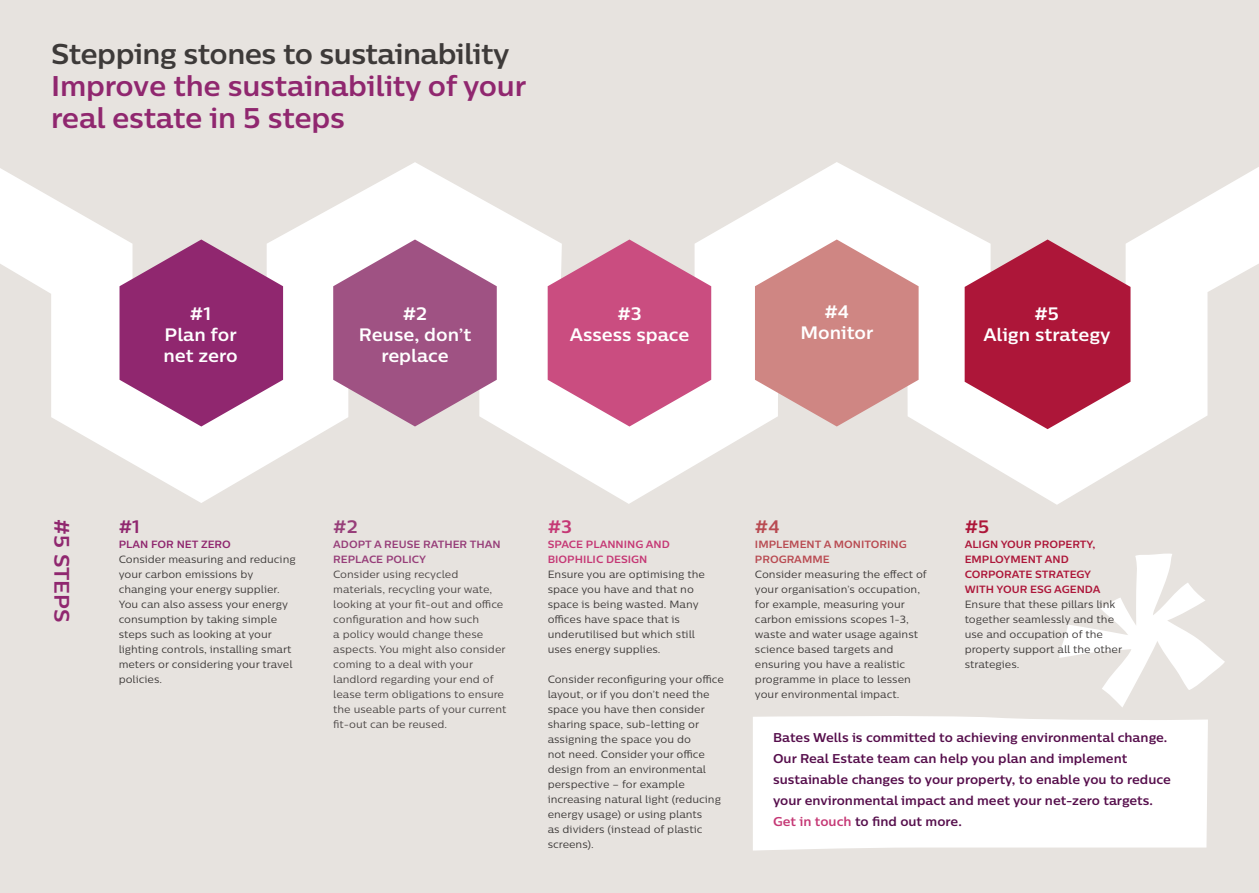
<style>
.page{position:relative;width:1259px;height:893px;background:#e7e3df}
.page>*{position:absolute;margin:0;border:0;box-sizing:border-box;transform-origin:0 0}
.t1{font:700 28.5px/31.5px "Centrale Sans";letter-spacing:-.01em;color:#90276f}
.t2{font:700 28.5px "Centrale Sans";letter-spacing:-.02em;color:#3d3a39}
.t3{font:700 21px "Centrale Sans";color:#90276f}
.t4{font:700 18px/21px "Centrale Sans";color:#fff;text-align:center}
.t5{font:700 18px "Centrale Sans";color:#90276f}
.t6{font:700 18px "Centrale Sans";color:#973e79}
.t7{font:700 18px "Centrale Sans";color:#c53875}
.t8{font:700 18px "Centrale Sans";color:#b94b52}
.t9{font:700 18px "Centrale Sans";color:#ad1639}
.t10{font:700 12.75px/21px "Centrale Sans";color:#560e4c}
.t11{font:10.5px/15px "Centrale Sans";color:#3d3a39}
.t12{font:10.5px/15px "Centrale Sans";color:#4b4645}
.t13{font:700 10.5px/15px "Centrale Sans";color:#ad1639}
.t14{font:700 10.5px/15px "Centrale Sans";color:#973e79}
.t15{font:700 10.5px/15px "Centrale Sans";color:#c53875}
.t16{font:700 10.5px/15px "Centrale Sans";color:#b94b52}
.t17{font:700 10.5px "Centrale Sans";color:#90276f}
.s1{color:#c53875}
</style>
<div class="page">
<svg style="left:1059px;top:553px;width:166px;height:154px"></svg>
<svg style="left:0;top:162px;width:1259px;height:343px"></svg>
<svg style="left:547px;top:239px;width:164px;height:187px;background:#d5779d"></svg>
<svg style="left:333px;top:239px;width:164px;height:187px;background:#b57b9f"></svg>
<svg style="left:755px;top:239px;width:163px;height:187px;background:#d8a19f"></svg>
<svg style="left:964px;top:239px;width:166px;height:190px;background:#bf4e68"></svg>
<svg style="left:119px;top:239px;width:164px;height:187px;background:#a95b90"></svg>
<div style="left:753px;top:716px;width:455px;height:135px;background:#fff"></div>
<h1 class="t2" style="left:51px;top:36px;width:460px">Stepping stones to sustainability</h1>
<h1 class="t1" style="left:51px;top:70px;width:477px">Improve the sustainability of your real estate in 5 steps</h1>
<h3 class="t4" style="left:163px;top:302px;width:76px">#1<br>Plan for net zero</h3>
<h3 class="t4" style="left:359px;top:302px;width:114px">#2<br>Reuse, don’t replace</h3>
<h3 class="t4" style="left:570px;top:302px;width:121px">#3<br>Assess space</h3>
<h3 class="t4" style="left:800px;top:301px;width:75px">#4<br>Monitor</h3>
<h3 class="t4" style="left:983px;top:302px;width:129px">#5<br>Align strategy</h3>
<h2 class="t3" style="left:75px;top:519px;width:105px;rotate:90deg">#5 STEPS</h2>
<h3 class="t5" style="left:119px;top:515px;width:23px">#1</h3>
<p class="t17" style="left:119px;top:537px;width:114px">PLAN FOR NET ZERO</p>
<p class="t11" style="left:119px;top:551px;width:179px">Consider measuring and reducing your carbon emissions by changing your energy supplier.<br>You can also assess your energy consumption by taking simple steps such as looking at your lighting controls, installing smart meters or considering your travel policies.</p>
<h3 class="t6" style="left:333px;top:515px;width:26px">#2</h3>
<p class="t14" style="left:333px;top:536px;width:169px">ADOPT A REUSE RATHER THAN<br>REPLACE POLICY</p>
<p class="t12" style="left:333px;top:566px;width:175px">Consider using recycled materials, recycling your wate, looking at your fit-out and office configuration and how such<br>a policy would change these aspects. You might also consider coming to a deal with your landlord regarding your end of lease term obligations to ensure the useable parts of your current fit-out can be reused.</p>
<h3 class="t7" style="left:547px;top:515px;width:26px">#3</h3>
<p class="t15" style="left:547px;top:536px;width:124px">SPACE PLANNING AND<br>BIOPHILIC DESIGN</p>
<p class="t11" style="left:547px;top:566px;width:159px">Ensure you are optimising the space you have and that no space is being wasted. Many offices have space that is underutilised but which still uses energy supplies.</p>
<p class="t11" style="left:547px;top:671px;width:178px">Consider reconfiguring your office layout, or if you don’t need the space you have then consider sharing space, sub-letting or assigning the space you do<br>not need. Consider your office design from an environmental perspective – for example increasing natural light (reducing energy usage) or using plants<br>as dividers (instead of plastic screens).</p>
<h3 class="t8" style="left:755px;top:515px;width:26px">#4</h3>
<p class="t16" style="left:755px;top:536px;width:153px">IMPLEMENT A MONITORING<br>PROGRAMME</p>
<p class="t11" style="left:755px;top:566px;width:173px">Consider measuring the effect of your organisation’s occupation, for example, measuring your carbon emissions scopes 1-3, waste and water usage against science based targets and ensuring you have a realistic programme in place to lessen your environmental impact.</p>
<h3 class="t9" style="left:964px;top:515px;width:26px">#5</h3>
<p class="t13" style="left:964px;top:536px;width:137px">ALIGN YOUR PROPERTY,<br>EMPLOYMENT AND<br>CORPORATE STRATEGY<br>WITH YOUR ESG AGENDA</p>
<p class="t11" style="left:964px;top:596px;width:159px">Ensure that these pillars link together seamlessly and the use and occupation of the property support all the other strategies.</p>
<p class="t10" style="left:773px;top:727px;width:399px">Bates Wells is committed to achieving environmental change.<br>Our Real Estate team can help you plan and implement sustainable changes to your property, to enable you to reduce your environmental impact and meet your net-zero targets.<br><span class="s1">Get in touch</span> to find out more.</p>
</div>
